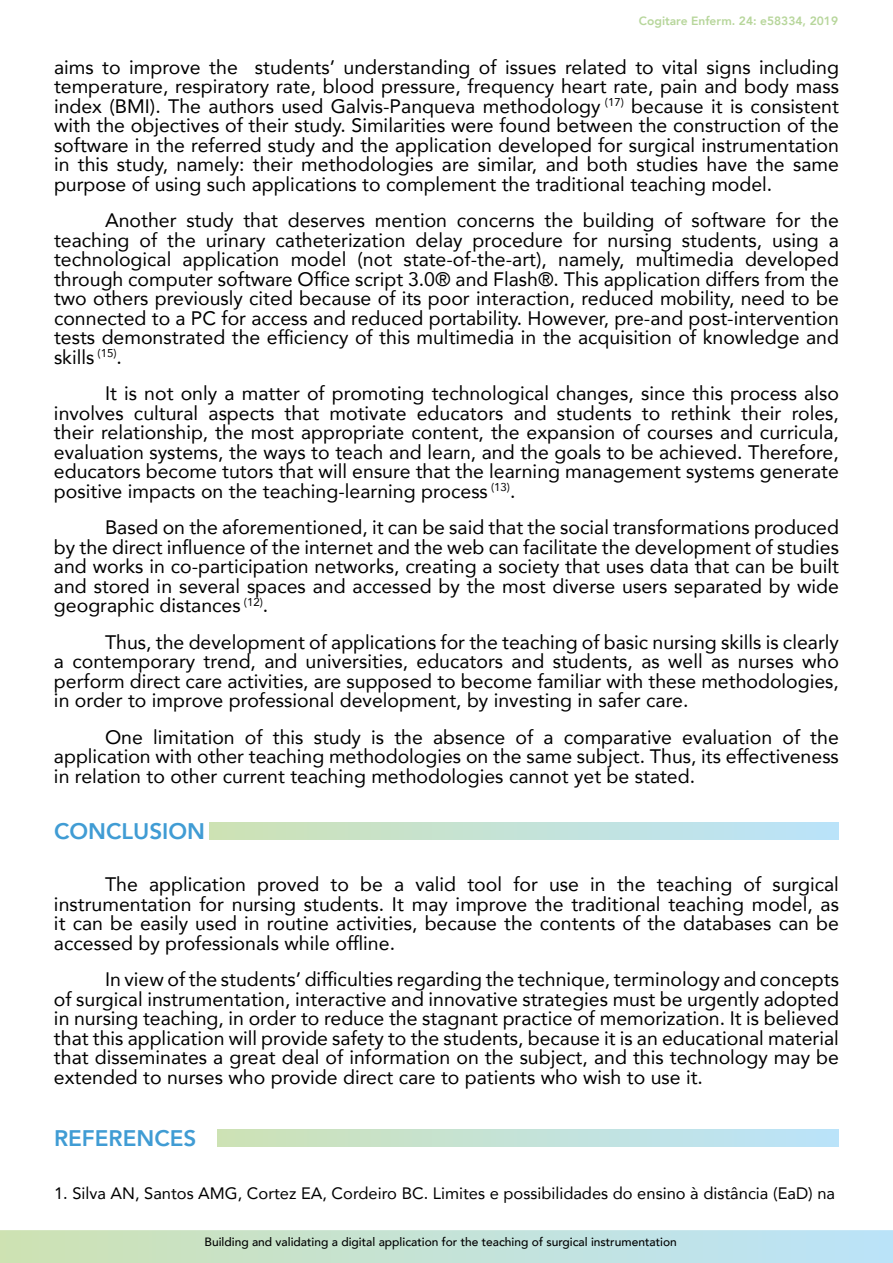
<style>
.page{position:relative;width:893px;height:1263px;background:#fff}
.page>*{position:absolute;margin:0;border:0;box-sizing:border-box;transform-origin:0 0}
.t1{font:800 22.5px "Avenir";color:#409cd4}
.t2{font:19.5px/19.5px "Avenir";color:#000;text-align:justify}
.t3{font:16.5px "Avenir";color:#000}
.t4{font:500 12px "Avenir";color:#000}
.t5{font:800 12px "Avenir";color:#b7d69b}
</style>
<div class="page">
<svg style="left:0;top:1230px;width:893px;height:33px;background:#c4e2d6"></svg>
<div style="left:210px;top:823px;width:629px;height:16px;background:linear-gradient(to right,#cee2b4,#bae3fb)"></div>
<div style="left:218px;top:1130px;width:621px;height:16px;background:linear-gradient(to right,#cde2b5,#bae3fb)"></div>
<p class="t5" style="left:639px;top:12px;width:201px">Cogitare Enferm. 24: e58334, 2019</p>
<p class="t2" style="left:54px;top:56px;width:787px">aims to improve the students’ understanding of issues related to vital signs including temperature, respiratory rate, blood pressure, frequency heart rate, pain and body mass index (BMI). The authors used Galvis-Panqueva methodology <sup>(17)</sup> because it is consistent with the objectives of their study. Similarities were found between the construction of the software in the referred study and the application developed for surgical instrumentation in this study, namely: their methodologies are similar, and both studies have the same purpose of using such applications to complement the traditional teaching model.</p>
<p class="t2" style="left:54px;top:210px;width:786px;text-indent:51px">Another study that deserves mention concerns the building of software for the teaching of the urinary catheterization delay procedure for nursing students, using a technological application model (not state-of-the-art), namely, multimedia developed through computer software Office script 3.0® and Flash®. This application differs from the two others previously cited because of its poor interaction, reduced mobility, need to be connected to a PC for access and reduced portability. However, pre-and post-intervention tests demonstrated the efficiency of this multimedia in the acquisition of knowledge and skills <sup>(15)</sup>.</p>
<p class="t2" style="left:54px;top:383px;width:786px;text-indent:51px">It is not only a matter of promoting technological changes, since this process also involves cultural aspects that motivate educators and students to rethink their roles, their relationship, the most appropriate content, the expansion of courses and curricula, evaluation systems, the ways to teach and learn, and the goals to be achieved. Therefore, educators become tutors that will ensure that the learning management systems generate positive impacts on the teaching-learning process <sup>(13)</sup>.</p>
<p class="t2" style="left:54px;top:517px;width:787px;text-indent:51px">Based on the aforementioned, it can be said that the social transformations produced by the direct influence of the internet and the web can facilitate the development of studies and works in co-participation networks, creating a society that uses data that can be built and stored in several spaces and accessed by the most diverse users separated by wide geographic distances <sup>(12)</sup>.</p>
<p class="t2" style="left:54px;top:631px;width:787px;text-indent:51px">Thus, the development of applications for the teaching of basic nursing skills is clearly a contemporary trend, and universities, educators and students, as well as nurses who perform direct care activities, are supposed to become familiar with these methodologies, in order to improve professional development, by investing in safer care.</p>
<p class="t2" style="left:54px;top:726px;width:786px;text-indent:51px">One limitation of this study is the absence of a comparative evaluation of the application with other teaching methodologies on the same subject. Thus, its effectiveness in relation to other current teaching methodologies cannot yet be stated.</p>
<p class="t1" style="left:54px;top:814px;width:153px">CONCLUSION</p>
<p class="t2" style="left:54px;top:874px;width:786px;text-indent:51px">The application proved to be a valid tool for use in the teaching of surgical instrumentation for nursing students. It may improve the traditional teaching model, as it can be easily used in routine activities, because the contents of the databases can be accessed by professionals while offline.</p>
<p class="t2" style="left:54px;top:969px;width:786px;text-indent:51px">In view of the students’ difficulties regarding the technique, terminology and concepts of surgical instrumentation, interactive and innovative strategies must be urgently adopted in nursing teaching, in order to reduce the stagnant practice of memorization. It is believed that this application will provide safety to the students, because it is an educational material that disseminates a great deal of information on the subject, and this technology may be extended to nurses who provide direct care to patients who wish to use it.</p>
<p class="t1" style="left:54px;top:1121px;width:144px">REFERENCES</p>
<p class="t3" style="left:54px;top:1180px;width:783px">1. Silva AN, Santos AMG, Cortez EA, Cordeiro BC. Limites e possibilidades do ensino à distância (EaD) na</p>
<p class="t4" style="left:204px;top:1232px;width:474px">Building and validating a digital application for the teaching of surgical instrumentation</p>
</div>
